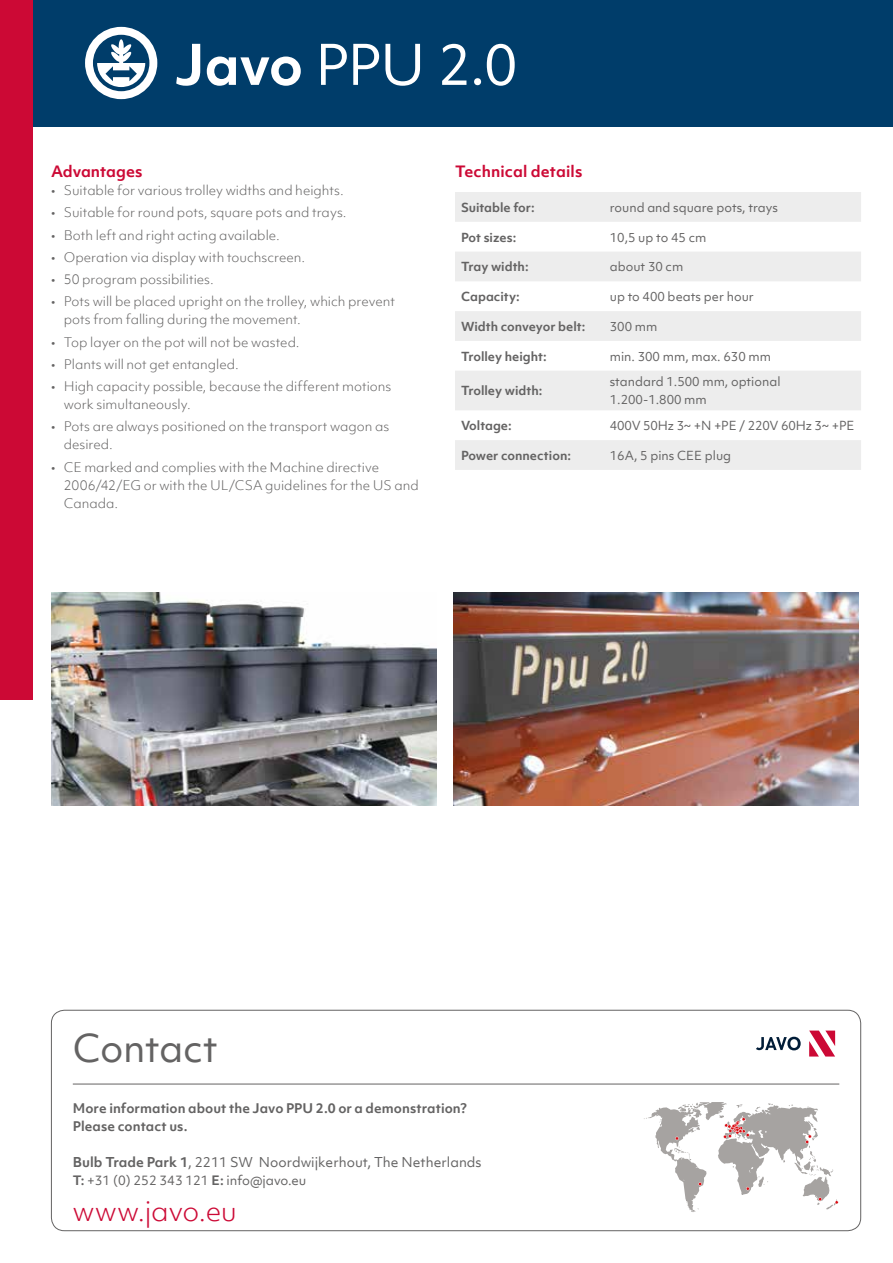
<style>
.page{position:relative;width:893px;height:1263px;background:#fff}
.page>*{position:absolute;margin:0;border:0;box-sizing:border-box;transform-origin:0 0}
.t1{font:54px "Objektiv Mk 1";color:#fff}
.t2{font:36.9px "Objektiv Mk 1";letter-spacing:-.01em;color:#646363}
.t3{font:300 27px "Objektiv Mk 1";letter-spacing:-.005em;color:#cc0935}
.t4{font:700 15px "Objektiv Mk 1";letter-spacing:.005em;color:#cc0935}
.t5{font:13.05px "Objektiv Mk 1";color:#646363}
.t6{font:300 12.75px/18px "Objektiv Mk 1";color:#646363}
.t7{font:700 12.75px/18px "Objektiv Mk 1";letter-spacing:.005em;color:#646363}
.t8{font:12.45px "Objektiv Mk 1";color:#646363}
.t9{font:12px/18px "Objektiv Mk 1";color:#646363}
.t10{font:700 12px "Objektiv Mk 1";color:#646363}
.s1{font-weight:700}
</style>
<div class="page">
<div style="left:51px;top:1010px;width:810px;height:221px;border:1px solid #646363;border-radius:13px"></div>
<hr style="left:73px;top:1084px;width:766px;height:1px;background:#646363">
<svg style="left:644px;top:1102px;width:194px;height:110px"></svg>
<svg style="left:455px;top:192px;width:406px;height:278px;fill:#ededed"></svg>
<img style="left:51px;top:593px;width:385px;height:212px">
<img style="left:453px;top:593px;width:406px;height:212px">
<div style="left:21px;top:0;width:872px;height:126px;background:#003d6a"></div>
<svg style="left:85px;top:27px;width:72px;height:72px"></svg>
<div style="left:0;top:0;width:33px;height:699px;background:#cc0935"></div>
<svg style="left:809px;top:1030px;width:26px;height:26px"></svg>
<svg style="left:756px;top:1037px;width:45px;height:13px"></svg>
<h1 class="t1" style="left:174px;top:27px;width:345px"><span class="s1">Javo</span> PPU 2.0</h1>
<p class="t4" style="left:51px;top:161px;width:93px">Advantages</p>
<p class="t6" style="left:51px;top:181px;width:294px">• Suitable for various trolley widths and heights.</p>
<p class="t6" style="left:51px;top:203px;width:297px">• Suitable for round pots, square pots and trays.</p>
<p class="t6" style="left:51px;top:226px;width:230px">• Both left and right acting available.</p>
<p class="t6" style="left:51px;top:248px;width:256px">• Operation via display with touchscreen.</p>
<p class="t6" style="left:51px;top:270px;width:164px">• 50 program possibilities.</p>
<p class="t6" style="left:64px;top:292px;width:333px;text-indent:-13px">• Pots will be placed upright on the trolley, which prevent pots from falling during the movement.</p>
<p class="t6" style="left:51px;top:333px;width:250px">• Top layer on the pot will not be wasted.</p>
<p class="t6" style="left:51px;top:355px;width:189px">• Plants will not get entangled.</p>
<p class="t6" style="left:64px;top:377px;width:329px;text-indent:-13px">• High capacity possible, because the different motions work simultaneously.</p>
<p class="t6" style="left:64px;top:417px;width:327px;text-indent:-13px">• Pots are always positioned on the transport wagon as desired.</p>
<p class="t6" style="left:64px;top:458px;width:357px;text-indent:-13px">• CE marked and complies with the Machine directive<br>2006/42/EG or with the UL/CSA guidelines for the US and<br>Canada.</p>
<p class="t4" style="left:455px;top:161px;width:129px">Technical details</p>
<p class="t10" style="left:461px;top:199px;width:75px">Suitable for:</p>
<p class="t9" style="left:610px;top:198px;width:170px">round and square pots, trays</p>
<p class="t10" style="left:461px;top:229px;width:57px">Pot sizes:</p>
<p class="t9" style="left:610px;top:228px;width:98px">10,5 up to 45 cm</p>
<p class="t10" style="left:461px;top:258px;width:69px">Tray width:</p>
<p class="t9" style="left:610px;top:258px;width:75px">about 30 cm</p>
<p class="t10" style="left:461px;top:288px;width:60px">Capacity:</p>
<p class="t9" style="left:610px;top:287px;width:146px">up to 400 beats per hour</p>
<p class="t10" style="left:461px;top:318px;width:126px">Width conveyor belt:</p>
<p class="t9" style="left:610px;top:317px;width:49px">300 mm</p>
<p class="t10" style="left:461px;top:348px;width:87px">Trolley height:</p>
<p class="t9" style="left:610px;top:347px;width:163px">min. 300 mm, max. 630 mm</p>
<p class="t10" style="left:461px;top:382px;width:83px">Trolley width:</p>
<p class="t9" style="left:610px;top:373px;width:172px">standard 1.500 mm, optional<br>1.200-1.800 mm</p>
<p class="t10" style="left:461px;top:417px;width:52px">Voltage:</p>
<p class="t9" style="left:610px;top:416px;width:246px">400V 50Hz 3~ +N +PE / 220V 60Hz 3~ +PE</p>
<p class="t10" style="left:461px;top:447px;width:112px">Power connection:</p>
<p class="t9" style="left:610px;top:446px;width:123px">16A, 5 pins CEE plug</p>
<h2 class="t2" style="left:73px;top:1022px;width:147px">Contact</h2>
<p class="t7" style="left:73px;top:1099px;width:396px">More information about the Javo PPU 2.0 or a demonstration?<br>Please contact us.</p>
<p class="t5" style="left:73px;top:1153px;width:410px"><span class="s1">Bulb Trade Park 1</span>, 2211 SW Noordwijkerhout, The Netherlands</p>
<p class="t8" style="left:73px;top:1172px;width:235px"><span class="s1">T:</span> +31 (0) 252 343 121 <span class="s1">E:</span> info@javo.eu</p>
<h3 class="t3" style="left:73px;top:1192px;width:166px">www.javo.eu</h3>
</div>
